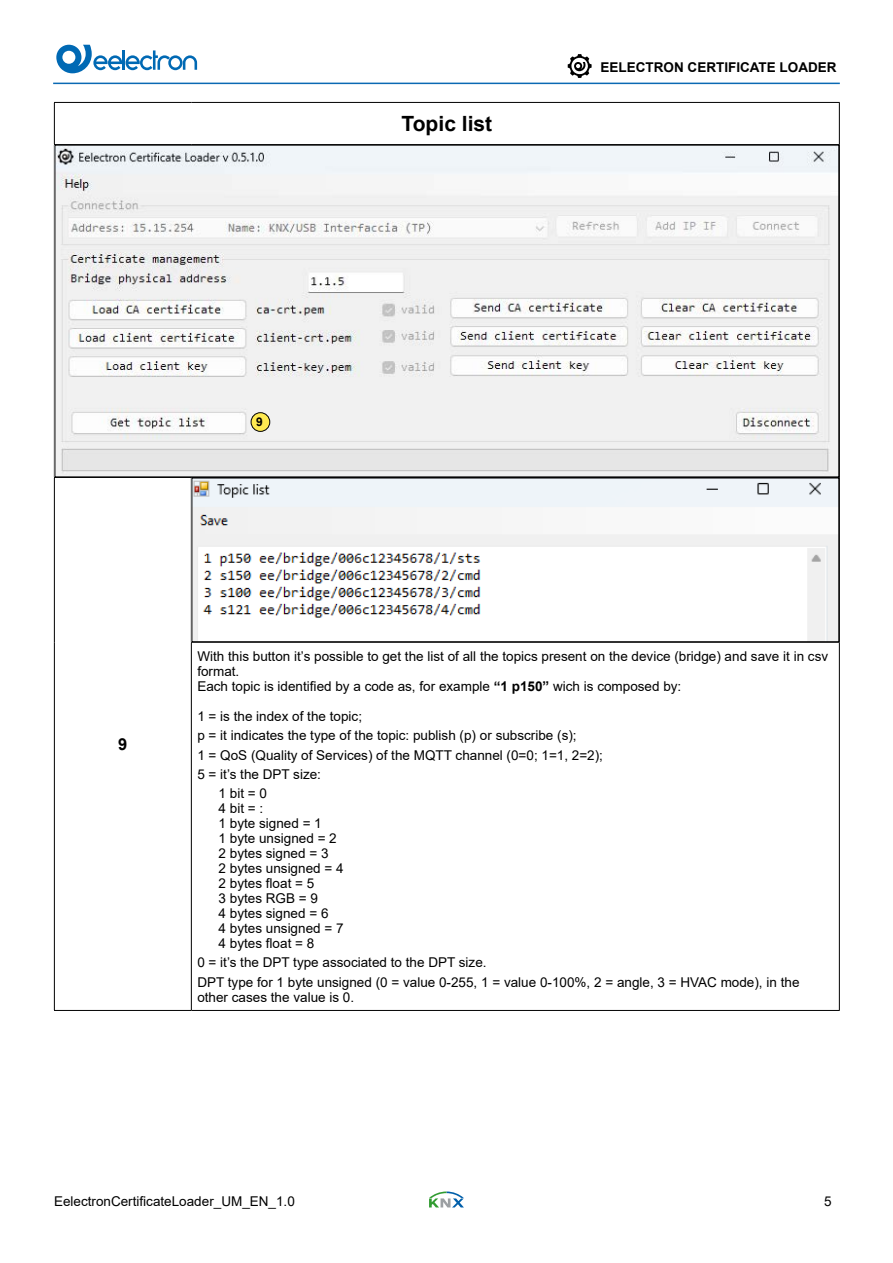
<style>
.page{position:relative;width:893px;height:1263px;background:#fff}
.page>*{position:absolute;margin:0;border:0;box-sizing:border-box;transform-origin:0 0}
.t1{font:700 21px "Arial";color:#000}
.t2{font:700 16.5px "Arial";color:#000}
.t3{font:13.5px/15px "Arial";color:#000}
.t4{font:700 13.5px "Arial";color:#000}
.t5{font:700 12px "Arial";color:#000}
.s1{font-weight:700}
</style>
<div class="page">
<hr style="left:53px;top:83px;width:787px;height:1px;background:#0a69b3">
<svg style="left:56px;top:45px;width:141px;height:28px"></svg>
<svg style="left:429px;top:1191px;width:35px;height:16px"></svg>
<svg style="left:568px;top:54px;width:24px;height:24px"></svg>
<hr style="left:54px;top:102px;width:137px;height:1px;background:#000">
<hr style="left:54px;top:103px;width:1px;height:41px;background:#000">
<hr style="left:191px;top:102px;width:649px;height:1px;background:#000">
<hr style="left:839px;top:103px;width:1px;height:41px;background:#000">
<hr style="left:54px;top:144px;width:137px;height:1px;background:#000">
<hr style="left:54px;top:145px;width:1px;height:332px;background:#000">
<hr style="left:191px;top:144px;width:649px;height:1px;background:#000">
<hr style="left:839px;top:145px;width:1px;height:332px;background:#000">
<hr style="left:54px;top:477px;width:137px;height:1px;background:#000">
<hr style="left:54px;top:478px;width:1px;height:164px;background:#000">
<hr style="left:191px;top:477px;width:649px;height:1px;background:#000">
<hr style="left:191px;top:478px;width:1px;height:164px;background:#000">
<hr style="left:839px;top:478px;width:1px;height:164px;background:#000">
<hr style="left:54px;top:642px;width:1px;height:368px;background:#000">
<hr style="left:191px;top:642px;width:649px;height:1px;background:#000">
<hr style="left:191px;top:643px;width:1px;height:367px;background:#000">
<hr style="left:839px;top:643px;width:1px;height:367px;background:#000">
<hr style="left:54px;top:1010px;width:137px;height:1px;background:#000">
<hr style="left:191px;top:1010px;width:649px;height:1px;background:#000">
<img style="left:57px;top:147px;width:780px;height:328px">
<img style="left:194px;top:480px;width:643px;height:160px">
<div style="left:192px;top:478px;width:647px;height:164px;border:1px solid #000"></div>
<div style="left:251px;top:413px;width:19px;height:18px;background:#ffea51;border-radius:50%"></div>
<div style="left:251px;top:412px;width:19px;height:20px;border:1px solid #000;border-radius:50%"></div>
<h1 class="t1" style="left:402px;top:109px;width:92px">Topic list</h1>
<p class="t4" style="left:601px;top:58px;width:238px">EELECTRON CERTIFICATE LOADER</p>
<p class="t5" style="left:256px;top:414px;width:8px">9</p>
<p class="t2" style="left:118px;top:732px;width:11px">9</p>
<p class="t3" style="left:197px;top:649px;width:632px">With this button it’s possible to get the list of all the topics present on the device (bridge) and save it in csv format.<br>Each topic is identified by a code as, for example <span class="s1">“1 p150”</span> wich is composed by:</p>
<p class="t3" style="left:197px;top:709px;width:166px">1 = is the index of the topic;</p>
<p class="t3" style="left:197px;top:728px;width:381px">p = it indicates the type of the topic: publish (p) or subscribe (s);</p>
<p class="t3" style="left:197px;top:747px;width:407px">1 = QoS (Quality of Services) of the MQTT channel (0=0; 1=1, 2=2);</p>
<p class="t3" style="left:197px;top:766px;width:125px">5 = it’s the DPT size:</p>
<p class="t3" style="left:219px;top:786px;width:50px">1 bit = 0</p>
<p class="t3" style="left:219px;top:801px;width:126px">4 bit = :<br>1 byte signed = 1<br>1 byte unsigned = 2<br>2 bytes signed = 3<br>2 bytes unsigned = 4<br>2 bytes float = 5<br>3 bytes RGB = 9<br>4 bytes signed = 6<br>4 bytes unsigned = 7<br>4 bytes float = 8</p>
<p class="t3" style="left:197px;top:953px;width:604px;line-height:19.2px">0 = it’s the DPT type associated to the DPT size.<br>DPT type for 1 byte unsigned (0 = value 0-255, 1 = value 0-100%, 2 = angle, 3 = HVAC mode), in the</p>
<p class="t3" style="left:197px;top:989px;width:158px">other cases the value is 0.</p>
<p class="t3" style="left:54px;top:1194px;width:242px">EelectronCertificateLoader_UM_EN_1.0</p>
<p class="t3" style="left:824px;top:1194px;width:9px">5</p>
</div>
